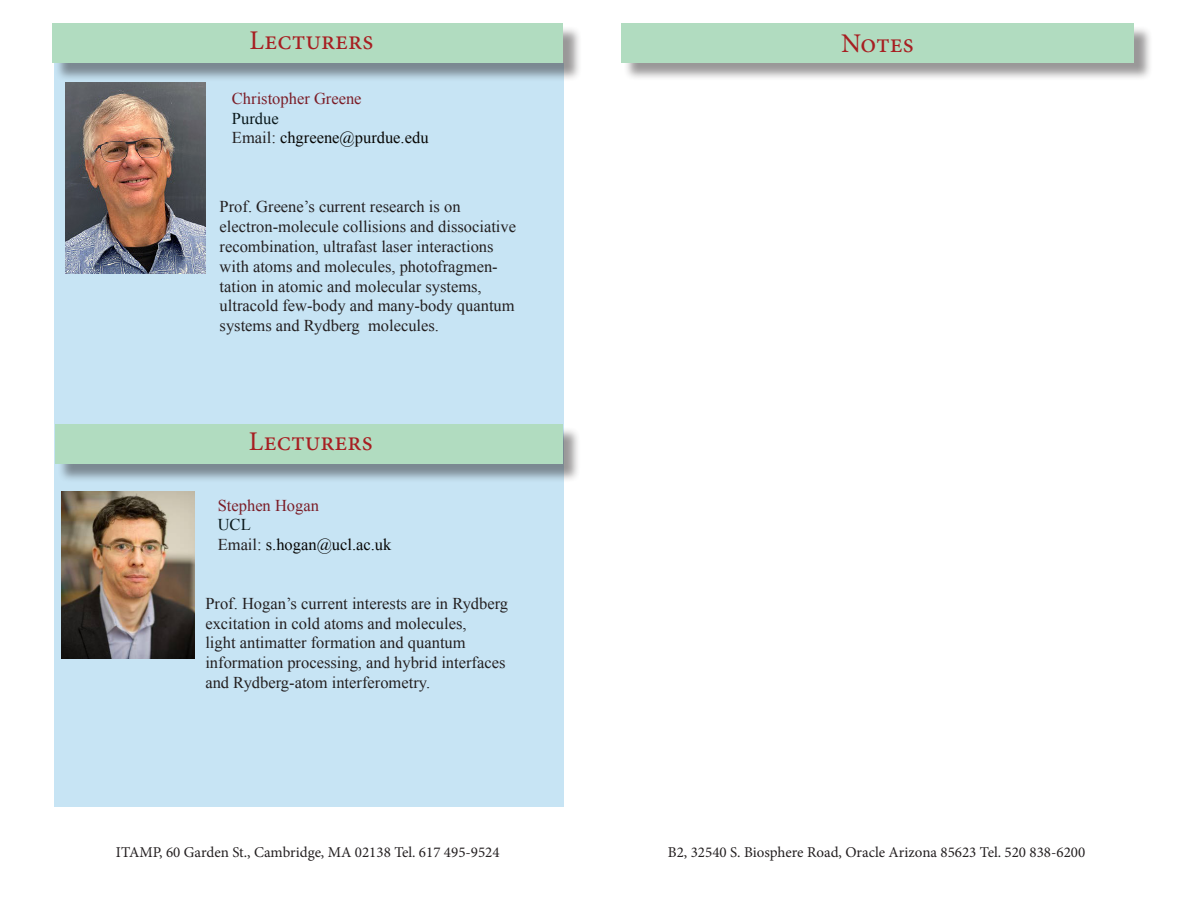
<style>
.page{position:relative;width:1188px;height:918px;background:#fff}
.page>*{position:absolute;margin:0;border:0;box-sizing:border-box;transform-origin:0 0}
.t1{font:27px "Minion Pro";color:#a71e21}
.t2{font:16.5px/19.8px "Times New Roman";color:#231f20}
.t3{font:16.5px "Times New Roman";color:#070604}
.t4{font:16.5px "Times New Roman";color:#7b1d27}
.t5{font:16.5px "Times New Roman";color:#0a181b}
.t6{font:15px "Minion Pro";color:#231f20}
.s1{color:#231f20}
</style>
<div class="page">
<div style="left:54px;top:63px;width:509px;height:744px;background:#c7e4f4"></div>
<div style="left:55px;top:25px;width:527px;height:57px;background:#231f20;opacity:.46"></div>
<div style="left:52px;top:23px;width:511px;height:40px;background:#b1dcc0"></div>
<div style="left:57px;top:427px;width:524px;height:56px;background:#231f20;opacity:.46"></div>
<div style="left:55px;top:424px;width:507px;height:40px;background:#b1dcc0"></div>
<div style="left:623px;top:25px;width:530px;height:56px;background:#231f20;opacity:.46"></div>
<div style="left:621px;top:23px;width:513px;height:40px;background:#b1dcc0"></div>
<img style="left:65px;top:82px;width:140px;height:191px">
<img style="left:62px;top:491px;width:132px;height:167px">
<p class="t1" style="left:250px;top:23px;width:126px">Lecturers</p>
<p class="t4" style="left:232px;top:87px;width:131px">Christopher Greene</p>
<p class="t5" style="left:232px;top:107px;width:48px">Purdue</p>
<p class="t3" style="left:232px;top:127px;width:198px"><span class="s1">Email:</span> chgreene@purdue.edu</p>
<p class="t2" style="left:220px;top:197px;width:242px">Prof. Greene’s current research is on</p>
<p class="t2" style="left:220px;top:217px;width:298px">electron-molecule collisions and dissociative recombination, ultrafast laser interactions with atoms and molecules, photofragmen&shy;tation in atomic and molecular systems, ultracold few-body and many-body quantum systems and Rydberg molecules.</p>
<p class="t1" style="left:249px;top:423px;width:126px">Lecturers</p>
<p class="t4" style="left:218px;top:494px;width:103px">Stephen Hogan</p>
<p class="t5" style="left:218px;top:514px;width:34px">UCL</p>
<p class="t3" style="left:218px;top:534px;width:175px"><span class="s1">Email:</span> s.hogan@ucl.ac.uk</p>
<p class="t2" style="left:205px;top:593px;width:304px">Prof. Hogan’s current interests are in Rydberg excitation in cold atoms and molecules,<br>light antimatter formation and quantum information processing, and hybrid interfaces and Rydberg-atom interferometry.</p>
<p class="t1" style="left:841px;top:25px;width:74px">Notes</p>
<p class="t6" style="left:116px;top:842px;width:385px">ITAMP, 60 Garden St., Cambridge, MA 02138 Tel. 617 495-9524</p>
<p class="t6" style="left:668px;top:842px;width:419px">B2, 32540 S. Biosphere Road, Oracle Arizona 85623 Tel. 520 838-6200</p>
</div>
